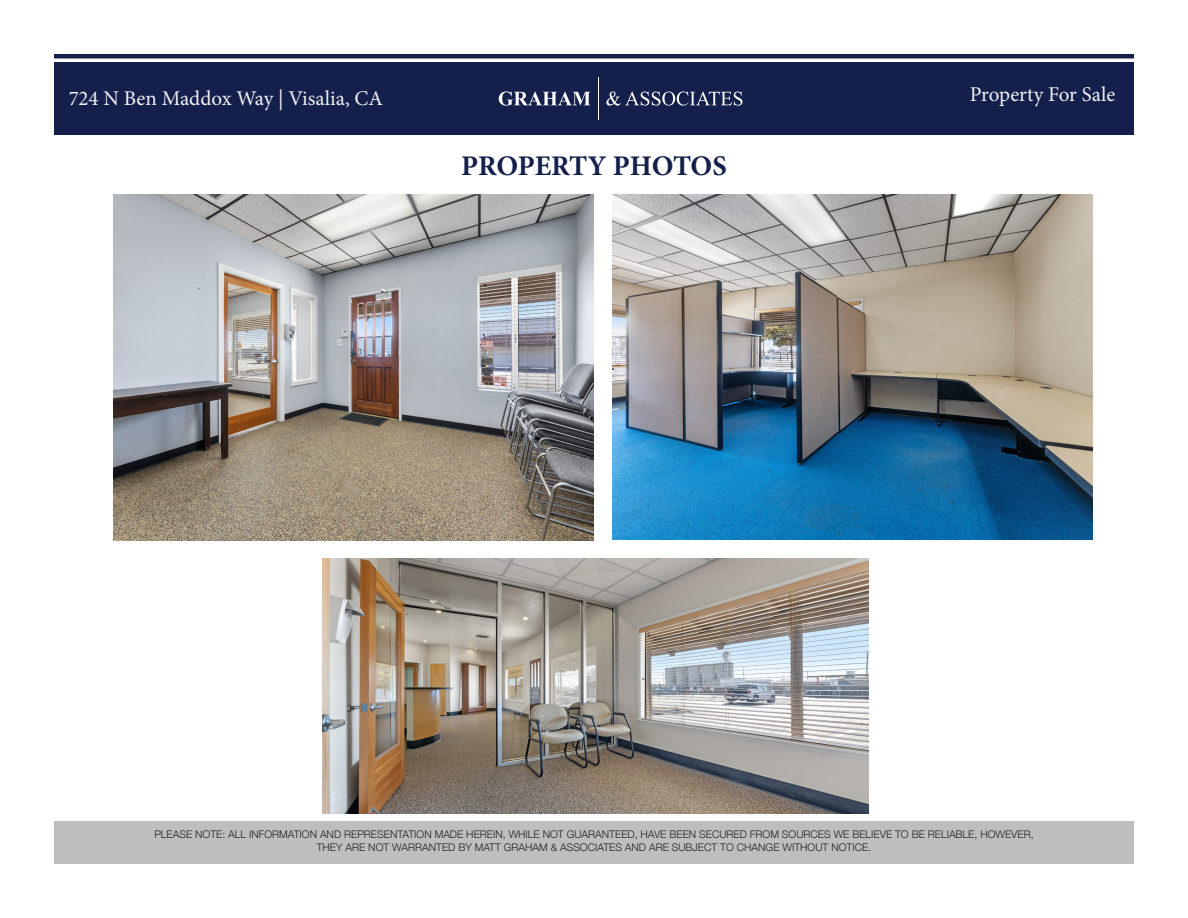
<style>
.page{position:relative;width:1188px;height:918px;background:#fff}
.page>*{position:absolute;margin:0;border:0;box-sizing:border-box;transform-origin:0 0}
.t1{font:700 28.5px "Minion Pro";letter-spacing:-.01em;color:#151f4c}
.t2{font:21px "Minion Pro";color:#fff}
.t3{font:300 10.5px/12.6px "Helvetica Neue";color:#231f20;text-align:center}
</style>
<div class="page">
<div style="left:54px;top:62px;width:1080px;height:73px;background:#151f4c"></div>
<hr style="left:54px;top:54px;width:1080px;height:4px;background:#151f4c">
<svg style="left:499px;top:91px;width:92px;height:15px"></svg>
<svg style="left:606px;top:91px;width:136px;height:15px"></svg>
<hr style="left:598px;top:77px;width:1px;height:43px;background:#fff">
<div style="left:54px;top:821px;width:1080px;height:43px;background:#bfbebe"></div>
<img style="left:113px;top:194px;width:481px;height:346px">
<img style="left:612px;top:194px;width:481px;height:346px">
<img style="left:322px;top:558px;width:546px;height:256px">
<h2 class="t2" style="left:68px;top:84px;width:316px">724 N Ben Maddox Way | Visalia, CA</h2>
<h2 class="t2" style="left:970px;top:80px;width:147px">Property For Sale</h2>
<p class="t1" style="left:461px;top:145px;width:267px">PROPERTY PHOTOS</p>
<p class="t3" style="left:154px;top:827px;width:881px">PLEASE NOTE: ALL INFORMATION AND REPRESENTATION MADE HEREIN, WHILE NOT GUARANTEED, HAVE BEEN SECURED FROM SOURCES WE BELIEVE TO BE RELIABLE, HOWEVER,<br>THEY ARE NOT WARRANTED BY MATT GRAHAM &amp; ASSOCIATES AND ARE SUBJECT TO CHANGE WITHOUT NOTICE.</p>
</div>
